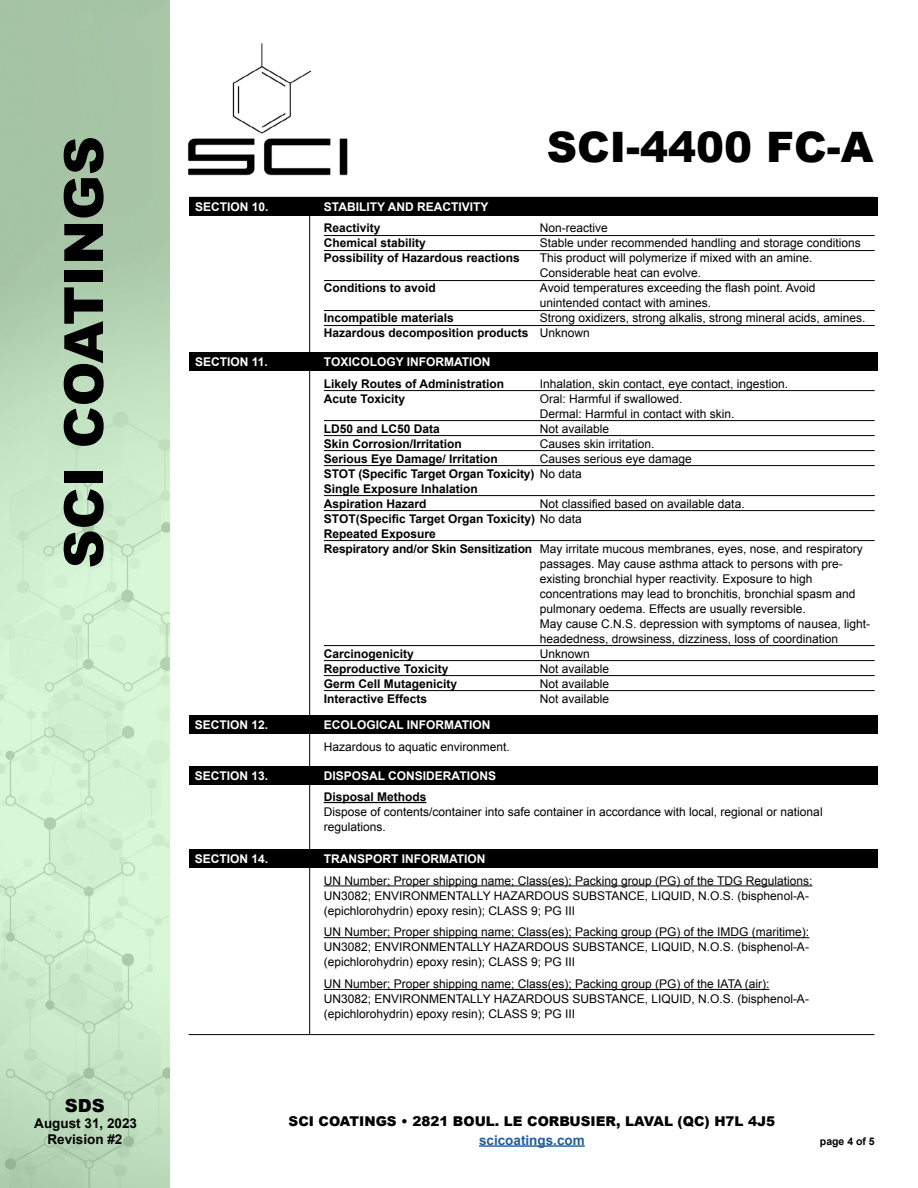
<style>
.page{position:relative;width:918px;height:1188px;background:#fff}
.page>*{position:absolute;margin:0;border:0;box-sizing:border-box;transform-origin:0 0}
.t1{font:900 54px "Arial";color:#000}
.t2{font:900 42px "Arial";color:#000}
.t3{font:900 18px "Arial";color:#000}
.t4{font:900 13.5px "Arial";color:#000}
.t5{font:700 13.5px/16.2px "Arial";color:#000;text-align:center}
.t6{font:700 13.5px "Arial";color:#215e9e}
.t7{font:12px/15px "Arial";color:#000}
.t8{font:700 12px/15px "Arial";color:#000}
.t9{font:700 12px "Arial";color:#fff}
.t10{font:700 10.5px "Arial";color:#000}
.s1{font-weight:700}
.s2{font-weight:400}
</style>
<div class="page">
<img style="left:0;top:0;width:170px;height:1188px">
<hr style="left:479px;top:1145px;width:106px;height:2px;background:#215e9e">
<div style="left:189px;top:197px;width:689px;height:19px;background:#000"></div>
<div style="left:189px;top:715px;width:688px;height:19px;background:#000"></div>
<div style="left:189px;top:766px;width:688px;height:19px;background:#000"></div>
<div style="left:189px;top:849px;width:688px;height:19px;background:#000"></div>
<div style="left:189px;top:352px;width:689px;height:19px;background:#000"></div>
<hr style="left:324px;top:235px;width:551px;height:1px;background:#000">
<hr style="left:324px;top:250px;width:551px;height:1px;background:#000">
<hr style="left:324px;top:280px;width:551px;height:1px;background:#000">
<hr style="left:324px;top:310px;width:551px;height:1px;background:#000">
<hr style="left:324px;top:325px;width:551px;height:1px;background:#000">
<hr style="left:324px;top:802px;width:102px;height:1px;background:#000">
<hr style="left:324px;top:885px;width:488px;height:1px;background:#000">
<hr style="left:324px;top:937px;width:485px;height:1px;background:#000">
<hr style="left:324px;top:989px;width:445px;height:1px;background:#000">
<hr style="left:324px;top:390px;width:551px;height:1px;background:#000">
<hr style="left:324px;top:420px;width:551px;height:1px;background:#000">
<hr style="left:324px;top:435px;width:551px;height:1px;background:#000">
<hr style="left:324px;top:450px;width:551px;height:1px;background:#000">
<hr style="left:324px;top:465px;width:551px;height:1px;background:#000">
<hr style="left:324px;top:495px;width:551px;height:1px;background:#000">
<hr style="left:324px;top:510px;width:551px;height:1px;background:#000">
<hr style="left:324px;top:540px;width:551px;height:1px;background:#000">
<hr style="left:324px;top:645px;width:551px;height:1px;background:#000">
<hr style="left:324px;top:660px;width:551px;height:1px;background:#000">
<hr style="left:324px;top:675px;width:551px;height:1px;background:#000">
<hr style="left:324px;top:690px;width:551px;height:1px;background:#000">
<hr style="left:309px;top:197px;width:1px;height:837px;background:#000">
<hr style="left:189px;top:1034px;width:685px;height:1px;background:#000">
<img style="left:188px;top:44px;width:160px;height:132px">
<h1 class="t1" style="left:44px;top:568px;width:434px;rotate:-90deg">SCI COATINGS</h1>
<h3 class="t3" style="left:65px;top:1092px;width:41px">SDS</h3>
<p class="t5" style="left:34px;top:1115px;width:104px">August 31, 2023<br>Revision #2</p>
<p class="t9" style="left:195px;top:199px;width:75px">SECTION 10.</p>
<p class="t9" style="left:195px;top:354px;width:74px">SECTION 11.</p>
<p class="t9" style="left:195px;top:717px;width:75px">SECTION 12.</p>
<p class="t9" style="left:195px;top:767px;width:75px">SECTION 13.</p>
<p class="t9" style="left:195px;top:851px;width:75px">SECTION 14.</p>
<h2 class="t2" style="left:547px;top:117px;width:328px">SCI-4400 FC-A</h2>
<p class="t9" style="left:324px;top:199px;width:166px">STABILITY AND REACTIVITY</p>
<p class="t8" style="left:324px;top:221px;width:58px">Reactivity</p>
<p class="t7" style="left:540px;top:221px;width:70px">Non-reactive</p>
<p class="t8" style="left:324px;top:236px;width:104px">Chemical stability</p>
<p class="t7" style="left:540px;top:236px;width:322px">Stable under recommended handling and storage conditions</p>
<p class="t8" style="left:324px;top:251px;width:198px">Possibility of Hazardous reactions</p>
<p class="t7" style="left:540px;top:251px;width:274px">This product will polymerize if mixed with an amine.<br>Considerable heat can evolve.</p>
<p class="t8" style="left:324px;top:281px;width:114px">Conditions to avoid</p>
<p class="t7" style="left:540px;top:281px;width:277px">Avoid temperatures exceeding the flash point. Avoid unintended contact with amines.</p>
<p class="t8" style="left:324px;top:311px;width:132px">Incompatible materials</p>
<p class="t7" style="left:324px;top:311px;width:543px;text-indent:216px">Strong oxidizers, strong alkalis, strong mineral acids, amines.<br><span class="s1">Hazardous decomposition products</span> Unknown</p>
<p class="t9" style="left:324px;top:354px;width:168px">TOXICOLOGY INFORMATION</p>
<p class="t8" style="left:324px;top:376px;width:182px">Likely Routes of Administration</p>
<p class="t7" style="left:540px;top:376px;width:250px">Inhalation, skin contact, eye contact, ingestion.</p>
<p class="t8" style="left:324px;top:391px;width:83px">Acute Toxicity</p>
<p class="t7" style="left:540px;top:391px;width:196px">Oral: Harmful if swallowed.<br>Dermal: Harmful in contact with skin.</p>
<p class="t8" style="left:324px;top:421px;width:118px">LD50 and LC50 Data</p>
<p class="t7" style="left:540px;top:421px;width:71px">Not available</p>
<p class="t8" style="left:324px;top:436px;width:140px">Skin Corrosion/Irritation</p>
<p class="t7" style="left:540px;top:436px;width:116px">Causes skin irritation.</p>
<p class="t8" style="left:324px;top:451px;width:176px">Serious Eye Damage/ Irritation</p>
<p class="t8" style="left:324px;top:451px;width:370px;text-indent:216px"><span class="s2">Causes serious eye damage<br></span>STOT (Specific Target Organ Toxicity) <span class="s2">No data<br></span>Single Exposure Inhalation<br>Aspiration Hazard</p>
<p class="t7" style="left:540px;top:496px;width:206px">Not classified based on available data.</p>
<p class="t8" style="left:324px;top:511px;width:260px">STOT(Specific Target Organ Toxicity) <span class="s2">No data</span></p>
<p class="t8" style="left:324px;top:526px;width:114px">Repeated Exposure</p>
<p class="t7" style="left:324px;top:541px;width:540px"><span class="s1">Respiratory and/or Skin Sensitization</span> May irritate mucous membranes, eyes, nose, and respiratory</p>
<p class="t7" style="left:540px;top:556px;width:304px">passages. May cause asthma attack to persons with pre-</p>
<p class="t7" style="left:540px;top:571px;width:274px">existing bronchial hyper reactivity. Exposure to high</p>
<p class="t7" style="left:540px;top:586px;width:317px">concentrations may lead to bronchitis, bronchial spasm and</p>
<p class="t7" style="left:540px;top:601px;width:267px">pulmonary oedema. Effects are usually reversible.</p>
<p class="t7" style="left:540px;top:616px;width:332px">May cause C.N.S. depression with symptoms of nausea, light-</p>
<p class="t7" style="left:540px;top:631px;width:300px">headedness, drowsiness, dizziness, loss of coordination</p>
<p class="t8" style="left:324px;top:646px;width:92px">Carcinogenicity</p>
<p class="t7" style="left:540px;top:646px;width:52px">Unknown</p>
<p class="t8" style="left:324px;top:661px;width:126px">Reproductive Toxicity</p>
<p class="t7" style="left:540px;top:661px;width:71px">Not available</p>
<p class="t8" style="left:324px;top:676px;width:135px">Germ Cell Mutagenicity</p>
<p class="t7" style="left:540px;top:676px;width:71px">Not available</p>
<p class="t8" style="left:324px;top:691px;width:105px">Interactive Effects</p>
<p class="t7" style="left:540px;top:691px;width:71px">Not available</p>
<p class="t9" style="left:324px;top:717px;width:168px">ECOLOGICAL INFORMATION</p>
<p class="t7" style="left:324px;top:739px;width:188px">Hazardous to aquatic environment.</p>
<p class="t9" style="left:324px;top:767px;width:174px">DISPOSAL CONSIDERATIONS</p>
<p class="t8" style="left:324px;top:790px;width:104px">Disposal Methods</p>
<p class="t7" style="left:324px;top:805px;width:500px">Dispose of contents/container into safe container in accordance with local, regional or national regulations.</p>
<p class="t9" style="left:324px;top:851px;width:163px">TRANSPORT INFORMATION</p>
<p class="t7" style="left:324px;top:873px;width:490px">UN Number; Proper shipping name; Class(es); Packing group (PG) of the TDG Regulations:<br>UN3082; ENVIRONMENTALLY HAZARDOUS SUBSTANCE, LIQUID, N.O.S. (bisphenol-A-(epichlorohydrin) epoxy resin); CLASS 9; PG III</p>
<p class="t7" style="left:324px;top:925px;width:487px;text-align:justify">UN Number; Proper shipping name; Class(es); Packing group (PG) of the IMDG (maritime):<br>UN3082; ENVIRONMENTALLY HAZARDOUS SUBSTANCE, LIQUID, N.O.S. (bisphenol-A-(epichlorohydrin) epoxy resin); CLASS 9; PG III</p>
<p class="t7" style="left:324px;top:977px;width:487px">UN Number; Proper shipping name; Class(es); Packing group (PG) of the IATA (air):<br>UN3082; ENVIRONMENTALLY HAZARDOUS SUBSTANCE, LIQUID, N.O.S. (bisphenol-A-(epichlorohydrin) epoxy resin); CLASS 9; PG III</p>
<p class="t4" style="left:289px;top:1111px;width:488px">SCI COATINGS • 2821 BOUL. LE CORBUSIER, LAVAL (QC) H7L 4J5</p>
<p class="t6" style="left:479px;top:1131px;width:107px">scicoatings.com</p>
<p class="t10" style="left:820px;top:1134px;width:56px">page 4 of 5</p>
</div>
